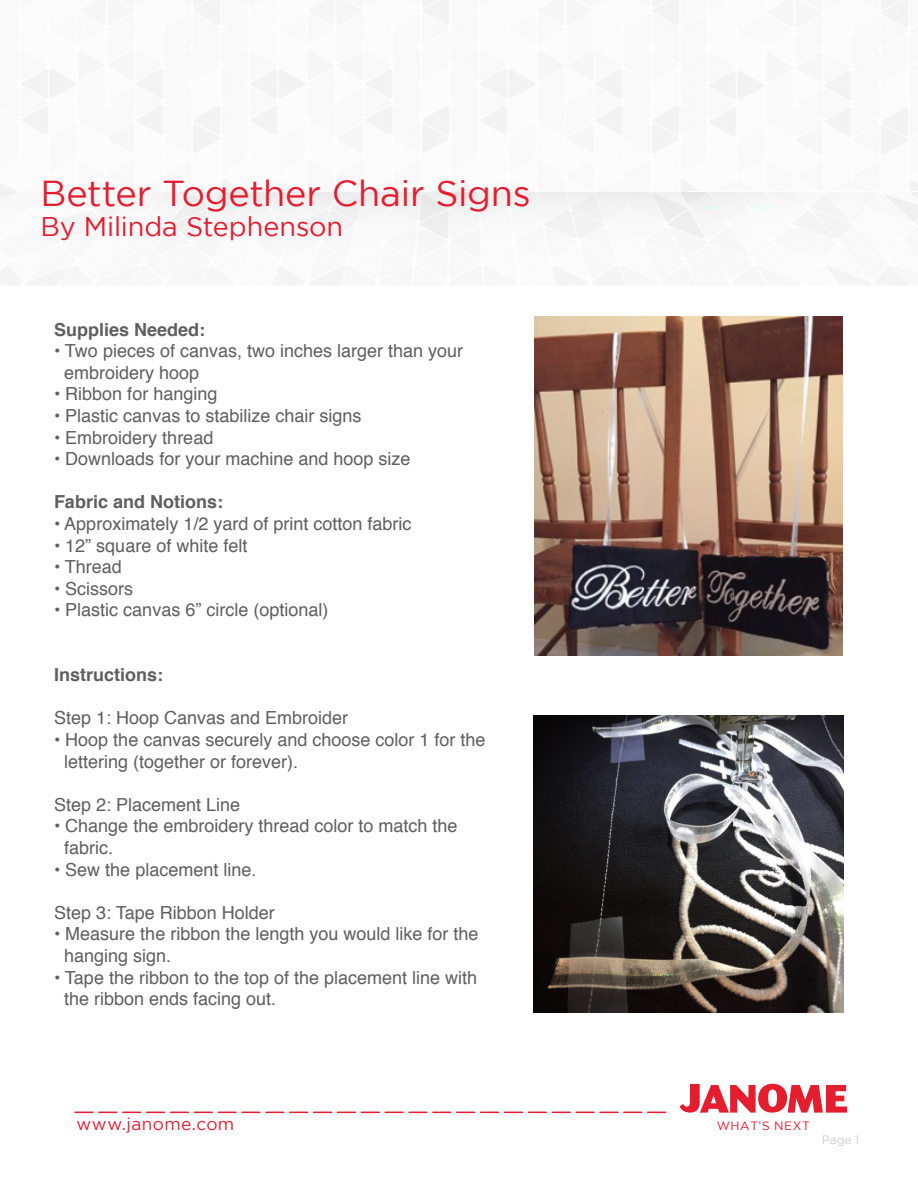
<style>
.page{position:relative;width:918px;height:1188px;background:#fff}
.page>*{position:absolute;margin:0;border:0;box-sizing:border-box;transform-origin:0 0}
.t1{font:36px "Gotham";letter-spacing:-.005em;color:#e41d2f}
.t2{font:27px "Gotham";letter-spacing:-.005em;color:#e41d2f}
.t3{font:18px/21.6px "Helvetica";color:#5f5f62}
.t4{font:700 18px "Helvetica";color:#5f5f62}
.t5{font:17.25px "Gotham";letter-spacing:.025em;color:#e41d2f}
.t6{font:12px "Gotham";letter-spacing:.045em;color:#e41d2f}
.t7{font:300 12px "Gotham HTF";color:#babbbe}
</style>
<div class="page">
<svg style="left:51px;top:192px;width:816px;height:66px"></svg>
<svg style="left:680px;top:1084px;width:167px;height:29px"></svg>
<svg style="left:75px;top:1112px;width:591px;height:1px"></svg>
<img style="left:535px;top:316px;width:307px;height:340px">
<img style="left:533px;top:716px;width:311px;height:296px">
<p class="t1" style="left:40px;top:173px;width:492px">Better Together Chair Signs</p>
<p class="t2" style="left:40px;top:211px;width:304px">By Milinda Stephenson</p>
<p class="t4" style="left:54px;top:315px;width:153px">Supplies Needed:</p>
<p class="t3" style="left:64px;top:341px;width:401px;text-indent:-10px">• Two pieces of canvas, two inches larger than your embroidery hoop</p>
<p class="t3" style="left:54px;top:384px;width:165px">• Ribbon for hanging</p>
<p class="t3" style="left:54px;top:405px;width:309px">• Plastic canvas to stabilize chair signs</p>
<p class="t3" style="left:54px;top:427px;width:161px">• Embroidery thread</p>
<p class="t3" style="left:54px;top:449px;width:358px">• Downloads for your machine and hoop size</p>
<p class="t4" style="left:54px;top:488px;width:171px">Fabric and Notions:</p>
<p class="t3" style="left:54px;top:513px;width:359px">• Approximately 1/2 yard of print cotton fabric</p>
<p class="t3" style="left:54px;top:535px;width:195px">• 12” square of white felt</p>
<p class="t3" style="left:54px;top:557px;width:70px">• Thread</p>
<p class="t3" style="left:54px;top:578px;width:81px">• Scissors</p>
<p class="t3" style="left:54px;top:600px;width:276px">• Plastic canvas 6” circle (optional)</p>
<p class="t4" style="left:54px;top:660px;width:111px">Instructions:</p>
<p class="t3" style="left:54px;top:708px;width:296px">Step 1: Hoop Canvas and Embroider</p>
<p class="t3" style="left:64px;top:729px;width:423px;text-indent:-10px">• Hoop the canvas securely and choose color 1 for the lettering (together or forever).</p>
<p class="t3" style="left:54px;top:794px;width:188px">Step 2: Placement Line</p>
<p class="t3" style="left:64px;top:816px;width:395px;text-indent:-10px">• Change the embroidery thread color to match the fabric.</p>
<p class="t3" style="left:54px;top:859px;width:204px">• Sew the placement line.</p>
<p class="t3" style="left:54px;top:902px;width:222px">Step 3: Tape Ribbon Holder</p>
<p class="t3" style="left:64px;top:924px;width:416px;text-indent:-10px">• Measure the ribbon the length you would like for the hanging sign.</p>
<p class="t3" style="left:64px;top:967px;width:415px;text-indent:-10px">• Tape the ribbon to the top of the placement line with the ribbon ends facing out.</p>
<p class="t5" style="left:76px;top:1115px;width:159px">www.janome.com</p>
<p class="t6" style="left:717px;top:1119px;width:95px">WHAT’S NEXT</p>
<p class="t7" style="left:822px;top:1133px;width:39px">Page 1</p>
</div>
